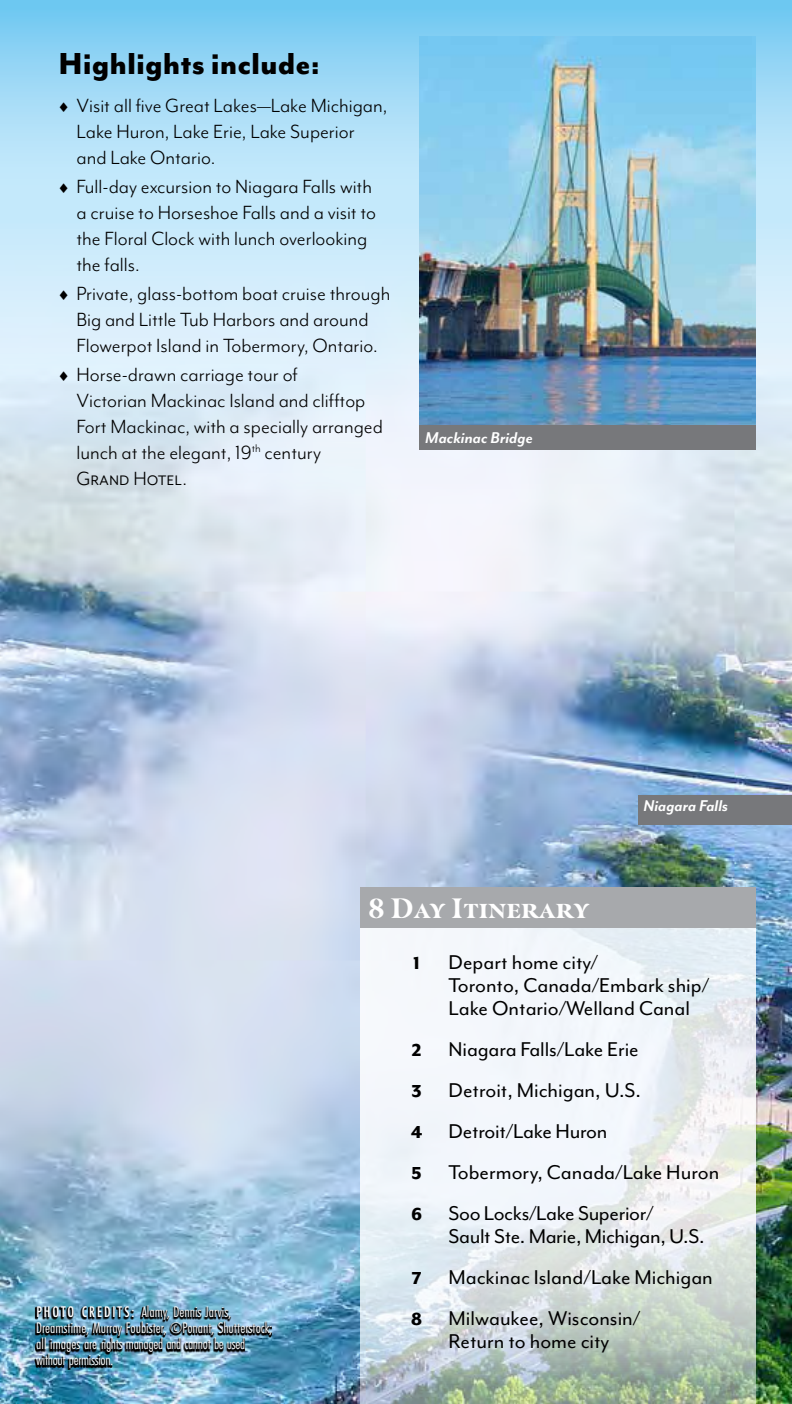
<style>
.page{position:relative;width:792px;height:1404px;background:#fff}
.page>*{position:absolute;margin:0;border:0;box-sizing:border-box;transform-origin:0 0}
.t1{font:800 35px "Mr Eaves Mod OT";color:#000}
.t2{font:700 28px "Masqualero";letter-spacing:.025em;color:#fff}
.t3{font:23px/41px "Mr Eaves Mod OT";color:#000}
.t4{font:22px/26px "Mr Eaves Mod OT";color:#000}
.t5{font:italic 700 18px "Mr Eaves Mod OT";color:#fff}
.t6{font:16px/16px "Futura PT Cond";color:#fff}
.s1{font-weight:500}
.s2{font-weight:800;font-size:20px}
</style>
<div class="page">
<svg style="left:0;top:0;width:792px;height:223px"></svg>
<img style="left:0;top:223px;width:792px;height:1181px">
<svg style="left:360px;top:927px;width:396px;height:477px;fill:#edf2f7"></svg>
<div style="left:360px;top:887px;width:396px;height:40px;background:#a7a9ac"></div>
<div style="left:639px;top:796px;width:153px;height:29px;background:#77787b"></div>
<img style="left:419px;top:36px;width:337px;height:389px">
<div style="left:419px;top:425px;width:337px;height:24px;background:#77787b"></div>
<img style="left:35px;top:1305px;width:237px;height:65px">
<h1 class="t1" style="left:58px;top:44px;width:263px">Highlights include:</h1>
<p class="t4" style="left:76px;top:92px;width:312px;text-indent:-18px">♦ Visit all five Great Lakes—Lake Michigan,<br>Lake Huron, Lake Erie, Lake Superior and Lake Ontario.</p>
<p class="t4" style="left:76px;top:173px;width:301px;text-indent:-18px">♦ Full-day excursion to Niagara Falls with a cruise to Horseshoe Falls and a visit to the Floral Clock with lunch overlooking the falls.</p>
<p class="t4" style="left:58px;top:280px;width:333px;text-align:center">♦ Private, glass-bottom boat cruise through<br>Big and Little Tub Harbors and around<br>Flowerpot Island in Tobermory, Ontario.</p>
<p class="t4" style="left:76px;top:362px;width:308px;text-indent:-18px">♦ Horse-drawn carriage tour of<br>Victorian Mackinac Island and clifftop<br>Fort Mackinac, with a specially arranged lunch at the elegant, 19<sup>th</sup> century<br>Grand Hotel.</p>
<p class="t5" style="left:425px;top:428px;width:109px">Mackinac Bridge</p>
<p class="t2" style="left:369px;top:891px;width:222px">8 Day Itinerary</p>
<p class="t5" style="left:643px;top:796px;width:86px">Niagara Falls</p>
<p class="t6" style="left:36px;top:1304px;width:238px"><span class="s1">PHOTO CREDITS:</span> Alamy, Dennis Jarvis, Dreamstime, Murray Foubister, ©Ponant, Shutterstock; all images are rights managed and cannot be used without permission.</p>
<p class="t3" style="left:449px;top:951px;width:262px;line-height:23px;text-indent:-35px"><span class="s2">1</span> Depart home city/<br>Toronto, Canada/Embark ship/<br>Lake Ontario/Welland Canal</p>
<p class="t3" style="left:411px;top:1029px;width:310px"><span class="s2">2</span> Niagara Falls/Lake Erie<br><span class="s2">3</span> Detroit, Michigan, U.S.<br><span class="s2">4</span> Detroit/Lake Huron<br><span class="s2">5</span> Tobermory, Canada/Lake Huron<br><span class="s2">6</span> Soo Locks/Lake Superior/</p>
<p class="t3" style="left:411px;top:1216px;width:304px;text-indent:38px">Sault Ste. Marie, Michigan, U.S.<br><span class="s2">7</span> Mackinac Island/Lake Michigan<br><span class="s2">8</span> Milwaukee, Wisconsin/</p>
<p class="t3" style="left:449px;top:1321px;width:162px">Return to home city</p>
</div>
